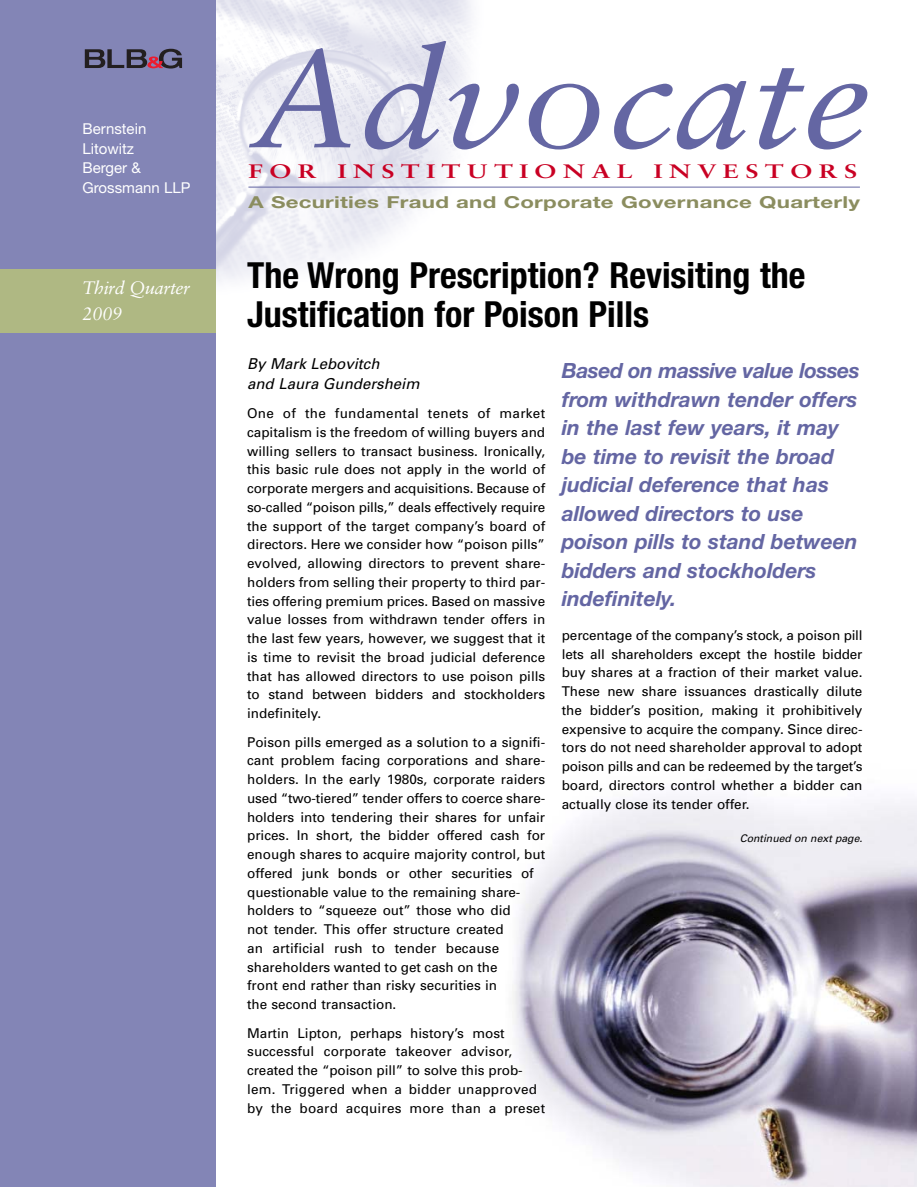
<style>
.page{position:relative;width:918px;height:1188px;background:#fff}
.page>*{position:absolute;margin:0;border:0;box-sizing:border-box;transform-origin:0 0}
.t1{font:italic 139.5px "Sabon";color:#6466a3;scale:1.1 1}
.t2{font:700 condensed 36px/39px "Helvetica Neue";color:#000}
.t3{font:italic 700 21px/28.5px "Helvetica Neue";color:#6466a3}
.t4{font:700 19.5px "Sabon";letter-spacing:.245em;color:#c90023;scale:1.35 1}
.t5{font:italic 18px/25.5px "Sabon";letter-spacing:-.02em;color:#fff}
.t6{font:700 16.5px "Helvetica Neue";letter-spacing:.01em;color:#8b8d5f;scale:1.35 1}
.t7{font:15px/19.5px "Helvetica Neue";color:#fff}
.t8{font:italic 15px/19.5px "Univers";color:#000}
.t9{font:13.5px/18.8px "Univers";color:#000;text-align:justify}
.t10{font:italic 10.5px "Univers";color:#000}
</style>
<div class="page">
<img style="left:512px;top:799px;width:404px;height:387px">
<img style="left:216px;top:0;width:293px;height:281px">
<div style="left:0;top:0;width:216px;height:1186px;background:#8385b6"></div>
<div style="left:0;top:269px;width:216px;height:64px;background:#afb883"></div>
<svg style="left:85px;top:49px;width:97px;height:20px"></svg>
<hr style="left:248px;top:187px;width:612px;height:1px;background:#6466a3">
<p class="t7" style="left:82px;top:121px;width:110px">Bernstein<br>Litowitz<br>Berger &amp;<br>Grossmann LLP</p>
<h3 class="t5" style="left:82px;top:277px;width:109px">Third Quarter<br>2009</h3>
<h1 class="t1" style="left:249px;top:41px;width:567px">Advocate</h1>
<h3 class="t4" style="left:248px;top:163px;width:453px">FOR INSTITUTIONAL INVESTORS</h3>
<p class="t6" style="left:248px;top:196px;width:454px">A Securities Fraud and Corporate Governance Quarterly</p>
<h2 class="t2" style="left:247px;top:259px;width:560px">The Wrong Prescription? Revisiting the<br>Justification for Poison Pills</h2>
<p class="t8" style="left:247px;top:355px;width:177px">By Mark Lebovitch<br>and Laura Gundersheim</p>
<p class="t9" style="left:247px;top:405px;width:300px">One of the fundamental tenets of market capitalism is the freedom of willing buyers and willing sellers to transact business. Ironically, this basic rule does not apply in the world of corporate mergers and acquisitions. Because of so-called “poison pills,” deals effectively require the support of the target company’s board of directors. Here we consider how “poison pills” evolved, allowing directors to prevent share&shy;holders from selling their property to third par&shy;ties offering premium prices. Based on massive value losses from withdrawn tender offers in the last few years, however, we suggest that it is time to revisit the broad judicial deference that has allowed directors to use poison pills to stand between bidders and stockholders indefinitely.</p>
<p class="t9" style="left:247px;top:734px;width:300px;text-align:left">Poison pills emerged as a solution to a signifi&shy;cant problem facing corporations and share&shy;holders. In the early 1980s, corporate raiders used “two-tiered” tender offers to coerce share&shy;holders into tendering their shares for unfair prices. In short, the bidder offered cash for enough shares to acquire majority control, but offered junk bonds or other securities of questionable value to the remaining share&shy;holders to “squeeze out” those who did<br>not tender. This offer structure created<br>an artificial rush to tender because shareholders wanted to get cash on the<br>front end rather than risky securities in<br>the second transaction.</p>
<p class="t9" style="left:247px;top:1025px;width:300px;text-align:left">Martin Lipton, perhaps history’s most successful corporate takeover advisor, created the “poison pill” to solve this prob&shy;lem. Triggered when a bidder unapproved by the board acquires more than a preset</p>
<p class="t3" style="left:562px;top:358px;width:300px">Based on massive value losses from withdrawn tender offers in the last few years, it may be time to revisit the broad judicial deference that has allowed directors to use poison pills to stand between bidders and stockholders indefinitely.</p>
<p class="t9" style="left:562px;top:627px;width:302px">percentage of the company’s stock, a poison pill lets all shareholders except the hostile bidder buy shares at a fraction of their market value.<br>These new share issuances drastically dilute the bidder’s position, making it prohibitively expensive to acquire the company. Since direc&shy;tors do not need shareholder approval to adopt poison pills and can be redeemed by the target’s board, directors control whether a bidder can actually close its tender offer.</p>
<p class="t10" style="left:740px;top:835px;width:126px">Continued on next page.</p>
</div>
